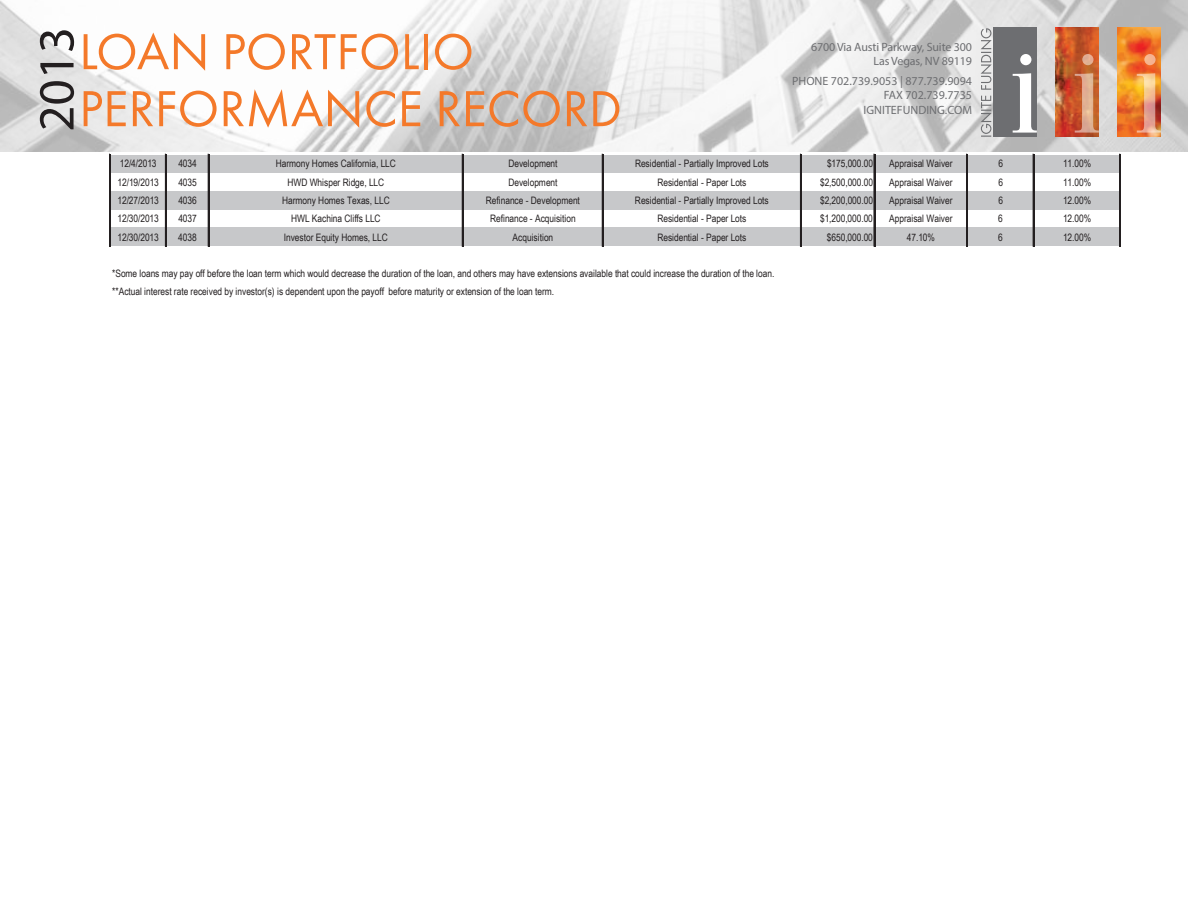
<style>
.page{position:relative;width:1188px;height:918px;background:#fff}
.page>*{position:absolute;margin:0;border:0;box-sizing:border-box;transform-origin:0 0}
.t1{font:52.5px "Futura PT";color:#f4792a}
.t2{font:51px "Myriad Pro";color:#231f20}
.t3{font:12px/14.4px "Myriad Pro";color:#6d6e71;text-align:right}
.t4{font:10.2px "Arial Narrow";letter-spacing:-.01em;color:#231f20}
</style>
<div class="page">
<img style="left:0;top:0;width:1188px;height:151px">
<div style="left:993px;top:27px;width:44px;height:109px;background:#6d6e71"></div>
<svg style="left:1013px;top:54px;width:24px;height:79px"></svg>
<svg style="left:981px;top:28px;width:11px;height:109px"></svg>
<img style="left:1055px;top:27px;width:44px;height:109px">
<svg style="left:1075px;top:54px;width:24px;height:79px;background:#cf7d55"></svg>
<img style="left:1117px;top:27px;width:44px;height:109px">
<svg style="left:1137px;top:54px;width:24px;height:79px;background:#e68d56"></svg>
<div style="left:111px;top:155px;width:1010px;height:18px;background:#c7c8ca"></div>
<div style="left:111px;top:191px;width:1010px;height:18px;background:#c7c8ca"></div>
<div style="left:111px;top:228px;width:1010px;height:18px;background:#c7c8ca"></div>
<hr style="left:109px;top:154px;width:2px;height:92px;background:#231f20">
<hr style="left:165px;top:154px;width:2px;height:92px;background:#231f20">
<hr style="left:208px;top:154px;width:1px;height:92px;background:#231f20">
<hr style="left:462px;top:154px;width:2px;height:92px;background:#231f20">
<hr style="left:602px;top:154px;width:2px;height:92px;background:#231f20">
<hr style="left:800px;top:154px;width:2px;height:92px;background:#231f20">
<hr style="left:874px;top:154px;width:1px;height:92px;background:#231f20">
<hr style="left:966px;top:154px;width:1px;height:92px;background:#231f20">
<hr style="left:967px;top:154px;width:1px;height:92px;background:#231f20">
<hr style="left:1033px;top:154px;width:1px;height:92px;background:#231f20">
<hr style="left:1119px;top:154px;width:1px;height:92px;background:#231f20">
<hr style="left:1120px;top:154px;width:1px;height:92px;background:#231f20">
<h2 class="t2" style="left:35px;top:132px;width:106px;rotate:-90deg">2013</h2>
<h1 class="t1" style="left:79px;top:20px;width:396px">LOAN PORTFOLIO</h1>
<h1 class="t1" style="left:79px;top:77px;width:544px">PERFORMANCE RECORD</h1>
<p class="t3" style="left:811px;top:41px;width:162px">6700 Via Austi Parkway, Suite 300<br>Las Vegas, NV 89119</p>
<p class="t3" style="left:792px;top:75px;width:181px">PHONE 702.739.9053 | 877.739.9094<br>FAX 702.739.7735<br>IGNITEFUNDING.COM</p>
<p class="t4" style="left:120px;top:159px;width:38px">12/4/2013</p>
<p class="t4" style="left:178px;top:159px;width:20px">4034</p>
<p class="t4" style="left:276px;top:159px;width:122px">Harmony Homes California, LLC</p>
<p class="t4" style="left:508px;top:159px;width:51px">Development</p>
<p class="t4" style="left:635px;top:159px;width:135px">Residential - Partially Improved Lots</p>
<p class="t4" style="left:827px;top:159px;width:48px">$175,000.00</p>
<p class="t4" style="left:889px;top:159px;width:65px">Appraisal Waiver</p>
<p class="t4" style="left:998px;top:159px;width:6px">6</p>
<p class="t4" style="left:1063px;top:159px;width:30px">11.00%</p>
<p class="t4" style="left:118px;top:178px;width:43px">12/19/2013</p>
<p class="t4" style="left:178px;top:178px;width:20px">4035</p>
<p class="t4" style="left:287px;top:178px;width:98px">HWD Whisper Ridge, LLC</p>
<p class="t4" style="left:508px;top:178px;width:51px">Development</p>
<p class="t4" style="left:657px;top:178px;width:90px">Residential - Paper Lots</p>
<p class="t4" style="left:820px;top:178px;width:54px">$2,500,000.00</p>
<p class="t4" style="left:889px;top:178px;width:65px">Appraisal Waiver</p>
<p class="t4" style="left:998px;top:178px;width:6px">6</p>
<p class="t4" style="left:1063px;top:178px;width:30px">11.00%</p>
<p class="t4" style="left:118px;top:196px;width:43px">12/27/2013</p>
<p class="t4" style="left:178px;top:196px;width:20px">4036</p>
<p class="t4" style="left:282px;top:196px;width:109px">Harmony Homes Texas, LLC</p>
<p class="t4" style="left:486px;top:196px;width:96px">Refinance - Development</p>
<p class="t4" style="left:635px;top:196px;width:135px">Residential - Partially Improved Lots</p>
<p class="t4" style="left:820px;top:196px;width:54px">$2,200,000.00</p>
<p class="t4" style="left:889px;top:196px;width:65px">Appraisal Waiver</p>
<p class="t4" style="left:998px;top:196px;width:6px">6</p>
<p class="t4" style="left:1063px;top:196px;width:30px">12.00%</p>
<p class="t4" style="left:118px;top:214px;width:43px">12/30/2013</p>
<p class="t4" style="left:178px;top:214px;width:20px">4037</p>
<p class="t4" style="left:291px;top:214px;width:91px">HWL Kachina Cliffs LLC</p>
<p class="t4" style="left:490px;top:214px;width:87px">Refinance - Acquisition</p>
<p class="t4" style="left:657px;top:214px;width:90px">Residential - Paper Lots</p>
<p class="t4" style="left:820px;top:214px;width:54px">$1,200,000.00</p>
<p class="t4" style="left:889px;top:214px;width:65px">Appraisal Waiver</p>
<p class="t4" style="left:998px;top:214px;width:6px">6</p>
<p class="t4" style="left:1063px;top:214px;width:30px">12.00%</p>
<p class="t4" style="left:117px;top:233px;width:43px">12/30/2013</p>
<p class="t4" style="left:178px;top:233px;width:20px">4038</p>
<p class="t4" style="left:284px;top:233px;width:105px">Investor Equity Homes, LLC</p>
<p class="t4" style="left:513px;top:233px;width:42px">Acquisition</p>
<p class="t4" style="left:657px;top:233px;width:90px">Residential - Paper Lots</p>
<p class="t4" style="left:827px;top:233px;width:48px">$650,000.00</p>
<p class="t4" style="left:907px;top:233px;width:30px">47.10%</p>
<p class="t4" style="left:998px;top:233px;width:6px">6</p>
<p class="t4" style="left:1063px;top:233px;width:30px">12.00%</p>
<p class="t4" style="left:112px;top:269px;width:664px">*Some loans may pay off before the loan term which would decrease the duration of the loan, and others may have extensions available that could increase the duration of the loan.</p>
<p class="t4" style="left:112px;top:287px;width:444px">**Actual interest rate received by investor(s) is dependent upon the payoff before maturity or extension of the loan term.</p>
</div>
